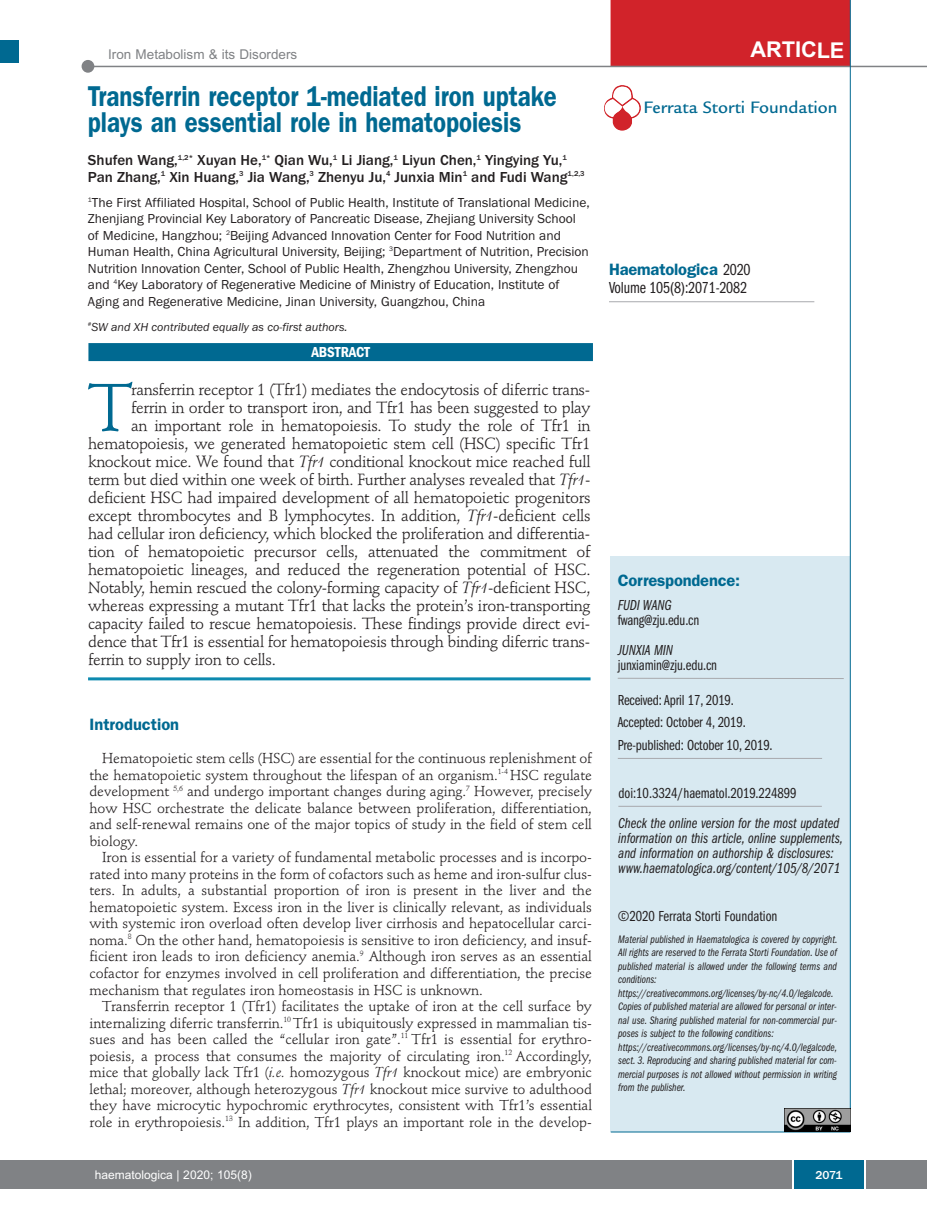
<style>
.page{position:relative;width:927px;height:1225px;background:#fff}
.page>*{position:absolute;margin:0;border:0;box-sizing:border-box;transform-origin:0 0}
.t1{font:66.45px "Stempel Schneidler";color:#006991}
.t2{font:600 28.8px/25.5px "Franklin Gothic";color:#006991;scale:.83 1}
.t3{font:700 21.75px "Arial";letter-spacing:-.01em;color:#fff}
.t4{font:500 18px "Legacy Sans";color:#006991}
.t5{font:600 16.5px "Franklin Gothic";letter-spacing:-.01em;color:#006991}
.t6{font:16.5px "Franklin Gothic Book Cmpr";letter-spacing:-.01em;color:#231f20}
.t7{font:16.05px "Stempel Schneidler";letter-spacing:-.02em;color:#231f20}
.t8{font:15px/15px "Franklin Gothic Book Cmpr Ital";color:#231f20}
.t9{font:15px/22.5px "Franklin Gothic Book Cmpr";letter-spacing:-.01em;color:#231f20}
.t10{font:500 15px/16.5px "Franklin Gothic";color:#231f20}
.t11{font:600 condensed 15px "Franklin Gothic";letter-spacing:-.005em;color:#fff}
.t12{font:14.25px/16.5px "Stempel Schneidler";letter-spacing:-.005em;color:#231f20;text-align:justify}
.t13{font:13.5px/16.5px "Franklin Gothic";color:#231f20}
.t14{font:13.5px "Arial";color:#808285}
.t15{font:italic 12px "Franklin Gothic";color:#231f20}
.t16{font:12px "Arial";color:#fff}
.t17{font:500 12px "Franklin Gothic";color:#fff}
.t18{font:11.25px/13.5px "Franklin Gothic Book Cmpr Ital";color:#231f20}
.s1{font-style:italic}
.s2{font-family:"Franklin Gothic Book Cmpr";font-weight:400;color:#231f20}
</style>
<div class="page">
<div style="left:18px;top:1160px;width:909px;height:28px;background:#808285"></div>
<div style="left:794px;top:1160px;width:70px;height:28px;background:#006991"></div>
<hr style="left:792px;top:1160px;width:2px;height:28px;background:#fff">
<hr style="left:864px;top:1160px;width:2px;height:28px;background:#fff">
<div style="left:611px;top:557px;width:239px;height:575px;background:#d8e9f1"></div>
<hr style="left:618px;top:758px;width:204px;height:1px;background:#a8a9ad">
<hr style="left:618px;top:678px;width:226px;height:1px;background:#a8a9ad">
<hr style="left:611px;top:1131px;width:239px;height:1px;background:#006991">
<hr style="left:609px;top:301px;width:205px;height:1px;background:#a8a9ad">
<div style="left:611px;top:0;width:239px;height:67px;background:#d1232a"></div>
<hr style="left:87px;top:66px;width:840px;height:1px;background:#808285">
<div style="left:82px;top:60px;width:12px;height:13px;background:#808285;border-radius:50%"></div>
<hr style="left:618px;top:806px;width:204px;height:1px;background:#a8a9ad">
<hr style="left:850px;top:0;width:1px;height:1131px;background:#006991">
<img style="left:785px;top:1108px;width:65px;height:23px">
<img style="left:604px;top:85px;width:37px;height:46px">
<div style="left:0;top:40px;width:19px;height:22px;background:#006991"></div>
<div style="left:0;top:1160px;width:18px;height:28px;background:#808285"></div>
<hr style="left:88px;top:677px;width:503px;height:3px;background:#0d8aaf">
<div style="left:88px;top:343px;width:505px;height:18px;background:#006991"></div>
<p class="t14" style="left:108px;top:47px;width:191px">Iron Metabolism &amp; its Disorders</p>
<h3 class="t3" style="left:751px;top:37px;width:95px">ARTICLE</h3>
<h2 class="t2" style="left:88px;top:86px;width:566px">Transferrin receptor 1-mediated iron uptake plays an essential role in hematopoiesis</h2>
<p class="t10" style="left:88px;top:152px;width:498px">Shufen Wang,<sup>1,2*</sup> Xuyan He,<sup>1*</sup> Qian Wu,<sup>1</sup> Li Jiang,<sup>1</sup> Liyun Chen,<sup>1</sup> Yingying Yu,<sup>1<br></sup>Pan Zhang,<sup>1</sup> Xin Huang,<sup>3</sup> Jia Wang,<sup>3</sup> Zhenyu Ju,<sup>4</sup> Junxia Min<sup>1</sup> and Fudi Wang<sup>1,2,3</sup></p>
<p class="t13" style="left:88px;top:194px;width:503px"><sup>1</sup>The First Affiliated Hospital, School of Public Health, Institute of Translational Medicine, Zhenjiang Provincial Key Laboratory of Pancreatic Disease, Zhejiang University School of Medicine, Hangzhou; <sup>2</sup>Beijing Advanced Innovation Center for Food Nutrition and Human Health, China Agricultural University, Beijing; <sup>3</sup>Department of Nutrition, Precision Nutrition Innovation Center, School of Public Health, Zhengzhou University, Zhengzhou and <sup>4</sup>Key Laboratory of Regenerative Medicine of Ministry of Education, Institute of Aging and Regenerative Medicine, Jinan University, Guangzhou, China</p>
<p class="t15" style="left:88px;top:319px;width:261px"><sup>#</sup>SW and XH contributed equally as co-first authors.</p>
<p class="t11" style="left:311px;top:347px;width:60px">ABSTRACT</p>
<h1 class="t1" style="left:88px;top:380px;width:46px">T</h1>
<p class="t7" style="left:131px;top:382px;width:461px">ransferrin receptor 1 (Tfr1) mediates the endocytosis of diferric trans-</p>
<p class="t7" style="left:131px;top:400px;width:461px">ferrin in order to transport iron, and Tfr1 has been suggested to play</p>
<p class="t7" style="left:131px;top:418px;width:461px">an important role in hematopoiesis. To study the role of Tfr1 in</p>
<p class="t7" style="left:88px;top:436px;width:504px">hematopoiesis, we generated hematopoietic stem cell (HSC) specific Tfr1</p>
<p class="t7" style="left:88px;top:454px;width:504px">knockout mice. We found that <span class="s1">Tfr1</span> conditional knockout mice reached full</p>
<p class="t7" style="left:88px;top:472px;width:504px">term but died within one week of birth. Further analyses revealed that <span class="s1">Tfr1</span>-</p>
<p class="t7" style="left:88px;top:490px;width:504px">deficient HSC had impaired development of all hematopoietic progenitors</p>
<p class="t7" style="left:88px;top:508px;width:504px">except thrombocytes and B lymphocytes. In addition, <span class="s1">Tfr1</span>-deficient cells</p>
<p class="t7" style="left:88px;top:526px;width:504px">had cellular iron deficiency, which blocked the proliferation and differentia-</p>
<p class="t7" style="left:88px;top:544px;width:504px">tion of hematopoietic precursor cells, attenuated the commitment of</p>
<p class="t7" style="left:88px;top:562px;width:504px">hematopoietic lineages, and reduced the regeneration potential of HSC.</p>
<p class="t7" style="left:88px;top:580px;width:504px">Notably, hemin rescued the colony-forming capacity of <span class="s1">Tfr1</span>-deficient HSC,</p>
<p class="t7" style="left:88px;top:598px;width:504px">whereas expressing a mutant Tfr1 that lacks the protein’s iron-transporting</p>
<p class="t7" style="left:88px;top:616px;width:504px">capacity failed to rescue hematopoiesis. These findings provide direct evi-</p>
<p class="t7" style="left:88px;top:634px;width:504px">dence that Tfr1 is essential for hematopoiesis through binding diferric trans-</p>
<p class="t7" style="left:88px;top:652px;width:189px">ferrin to supply iron to cells.</p>
<p class="t5" style="left:89px;top:719px;width:91px">Introduction</p>
<p class="t12" style="left:89px;top:751px;width:504px;text-indent:13px">Hematopoietic stem cells (HSC) are essential for the continuous replenishment of the hematopoietic system throughout the lifespan of an organism.<sup>1-4</sup> HSC regulate development <sup>5,6</sup> and undergo important changes during aging.<sup>7</sup> However, precisely how HSC orchestrate the delicate balance between proliferation, differentiation, and self-renewal remains one of the major topics of study in the field of stem cell biology.</p>
<p class="t12" style="left:89px;top:850px;width:504px;text-indent:13px">Iron is essential for a variety of fundamental metabolic processes and is incorpo&shy;rated into many proteins in the form of cofactors such as heme and iron-sulfur clus&shy;ters. In adults, a substantial proportion of iron is present in the liver and the hematopoietic system. Excess iron in the liver is clinically relevant, as individuals with systemic iron overload often develop liver cirrhosis and hepatocellular carci&shy;noma.<sup>8</sup> On the other hand, hematopoiesis is sensitive to iron deficiency, and insuf&shy;ficient iron leads to iron deficiency anemia.<sup>9</sup> Although iron serves as an essential cofactor for enzymes involved in cell proliferation and differentiation, the precise mechanism that regulates iron homeostasis in HSC is unknown.</p>
<p class="t12" style="left:89px;top:999px;width:504px;text-indent:13px">Transferrin receptor 1 (Tfr1) facilitates the uptake of iron at the cell surface by internalizing diferric transferrin.<sup>10</sup> Tfr1 is ubiquitously expressed in mammalian tis&shy;sues and has been called the “cellular iron gate”.<sup>11</sup> Tfr1 is essential for erythro&shy;poiesis, a process that consumes the majority of circulating iron.<sup>12</sup> Accordingly, mice that globally lack Tfr1 (<span class="s1">i.e.</span> homozygous <span class="s1">Tfr1</span> knockout mice) are embryonic lethal; moreover, although heterozygous <span class="s1">Tfr1</span> knockout mice survive to adulthood they have microcytic hypochromic erythrocytes, consistent with Tfr1’s essential role in erythropoiesis.<sup>13</sup> In addition, Tfr1 plays an important role in the develop-</p>
<p class="t4" style="left:644px;top:101px;width:196px">Ferrata Storti Foundation</p>
<p class="t5" style="left:609px;top:264px;width:143px">Haematologica <span class="s2">2020</span></p>
<p class="t6" style="left:609px;top:282px;width:140px">Volume 105(8):2071-2082</p>
<p class="t5" style="left:618px;top:575px;width:124px">Correspondence:</p>
<p class="t8" style="left:618px;top:598px;width:55px">FUDI WANG</p>
<p class="t9" style="left:618px;top:609px;width:83px">fwang@zju.edu.cn</p>
<p class="t8" style="left:618px;top:643px;width:57px">JUNXIA MIN</p>
<p class="t9" style="left:618px;top:654px;width:101px">junxiamin@zju.edu.cn</p>
<p class="t9" style="left:618px;top:690px;width:156px">Received: April 17, 2019.<br>Accepted: October 4, 2019.<br>Pre-published: October 10, 2019.</p>
<p class="t9" style="left:618px;top:782px;width:180px">doi:10.3324/haematol.2019.224899</p>
<p class="t8" style="left:618px;top:817px;width:226px">Check the online version for the most updated information on this article, online supplements, and information on authorship &amp; disclosures: www.haematologica.org/content/105/8/2071</p>
<p class="t9" style="left:618px;top:906px;width:161px">©2020 Ferrata Storti Foundation</p>
<p class="t18" style="left:618px;top:933px;width:221px">Material published in Haematologica is covered by copyright.<br>All rights are reserved to the Ferrata Storti Foundation. Use of published material is allowed under the following terms and conditions: https://creativecommons.org/licenses/by-nc/4.0/legalcode.<br>Copies of published material are allowed for personal or inter&shy;nal use. Sharing published material for non-commercial pur&shy;poses is subject to the following conditions: https://creativecommons.org/licenses/by-nc/4.0/legalcode, sect. 3. Reproducing and sharing published material for com&shy;mercial purposes is not allowed without permission in writing from the publisher.</p>
<p class="t16" style="left:95px;top:1167px;width:158px">haematologica | 2020; 105(8)</p>
<p class="t17" style="left:815px;top:1167px;width:29px">2071</p>
</div>
